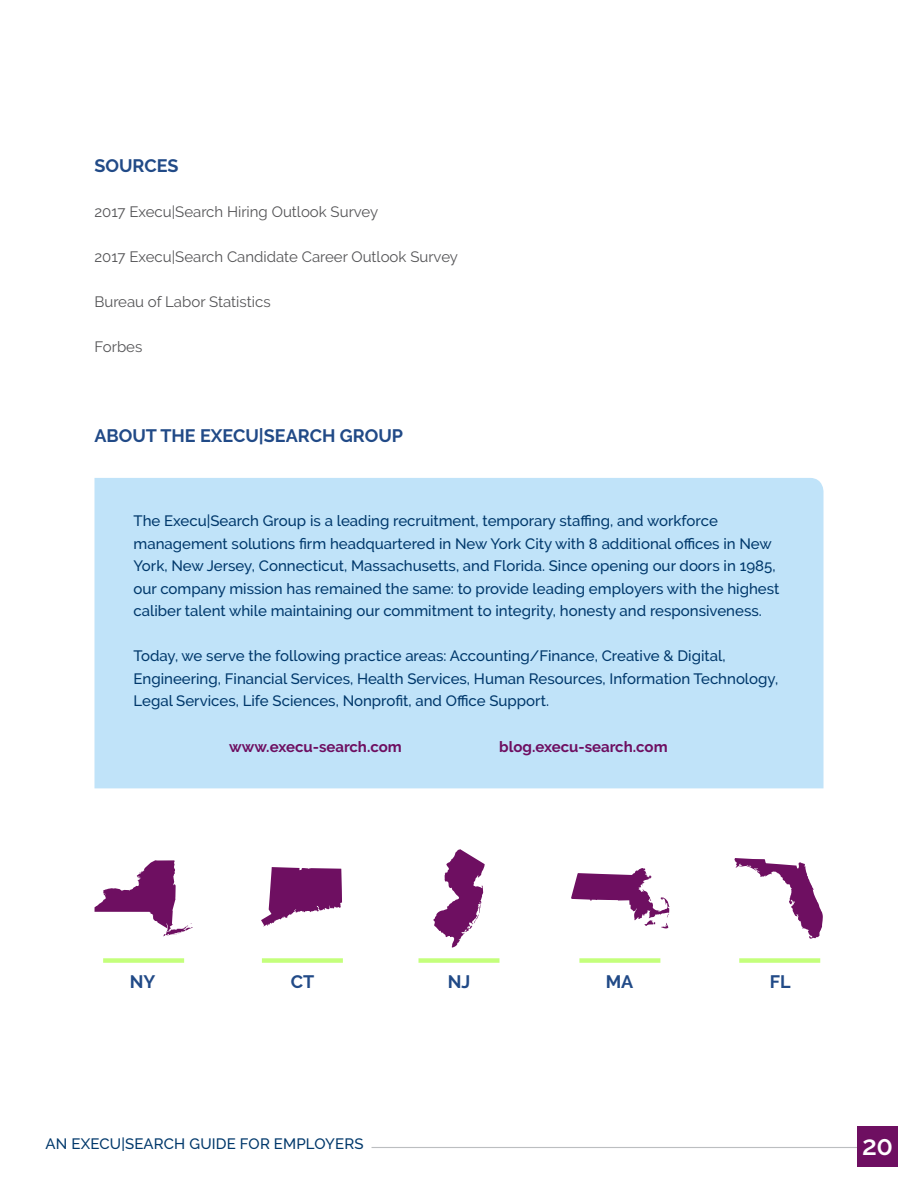
<style>
.page{position:relative;width:918px;height:1188px;background:#fff}
.page>*{position:absolute;margin:0;border:0;box-sizing:border-box;transform-origin:0 0}
.t1{font:600 27px "Raleway";color:#fff}
.t2{font:700 18px "Raleway";color:#214a87}
.t3{font:500 15px/22.5px "Raleway";color:#00386b}
.t4{font:15px "Raleway";color:#545456}
.t5{font:700 15px "Raleway";color:#6e0f61}
</style>
<div class="page">
<hr style="left:372px;top:1147px;width:493px;height:1px;background:#bcbec0">
<div style="left:94px;top:478px;width:730px;height:310px;background:#c0e3f9"></div>
<div style="left:857px;top:1126px;width:41px;height:41px;background:#6e0f61"></div>
<svg style="left:571px;top:868px;width:98px;height:60px"></svg>
<svg style="left:734px;top:858px;width:89px;height:81px"></svg>
<svg style="left:261px;top:867px;width:81px;height:60px"></svg>
<svg style="left:95px;top:860px;width:98px;height:76px"></svg>
<svg style="left:433px;top:849px;width:52px;height:99px"></svg>
<div style="left:418px;top:958px;width:82px;height:5px;background:#c4ff7c"></div>
<div style="left:262px;top:958px;width:81px;height:5px;background:#c4ff7c"></div>
<div style="left:103px;top:958px;width:81px;height:5px;background:#c4ff7c"></div>
<div style="left:579px;top:958px;width:81px;height:5px;background:#c4ff7c"></div>
<div style="left:739px;top:958px;width:81px;height:5px;background:#c4ff7c"></div>
<p class="t2" style="left:94px;top:156px;width:86px">SOURCES</p>
<p class="t4" style="left:94px;top:203px;width:285px">2017 Execu|Search Hiring Outlook Survey</p>
<p class="t4" style="left:94px;top:248px;width:365px">2017 Execu|Search Candidate Career Outlook Survey</p>
<p class="t4" style="left:94px;top:293px;width:178px">Bureau of Labor Statistics</p>
<p class="t4" style="left:94px;top:338px;width:49px">Forbes</p>
<p class="t2" style="left:94px;top:426px;width:310px">ABOUT THE EXECU|SEARCH GROUP</p>
<p class="t3" style="left:134px;top:510px;width:648px">The Execu|Search Group is a leading recruitment, temporary staffing, and workforce management solutions firm headquartered in New York City with 8 additional offices in New York, New Jersey, Connecticut, Massachusetts, and Florida. Since opening our doors in 1985, our company mission has remained the same: to provide leading employers with the highest caliber talent while maintaining our commitment to integrity, honesty and responsiveness.</p>
<p class="t3" style="left:134px;top:645px;width:646px">Today, we serve the following practice areas: Accounting/Finance, Creative &amp; Digital,<br>Engineering, Financial Services, Health Services, Human Resources, Information Technology,<br>Legal Services, Life Sciences, Nonprofit, and Office Support.</p>
<p class="t5" style="left:229px;top:738px;width:174px">www.execu-search.com</p>
<p class="t5" style="left:499px;top:738px;width:170px">blog.execu-search.com</p>
<p class="t2" style="left:130px;top:971px;width:27px">NY</p>
<p class="t2" style="left:291px;top:971px;width:25px">CT</p>
<p class="t2" style="left:448px;top:971px;width:24px">NJ</p>
<p class="t2" style="left:606px;top:971px;width:29px">MA</p>
<p class="t2" style="left:770px;top:971px;width:22px">FL</p>
<p class="t3" style="left:46px;top:1132px;width:319px">AN EXECU|SEARCH GUIDE FOR EMPLOYERS</p>
<h1 class="t1" style="left:862px;top:1130px;width:32px">20</h1>
</div>
